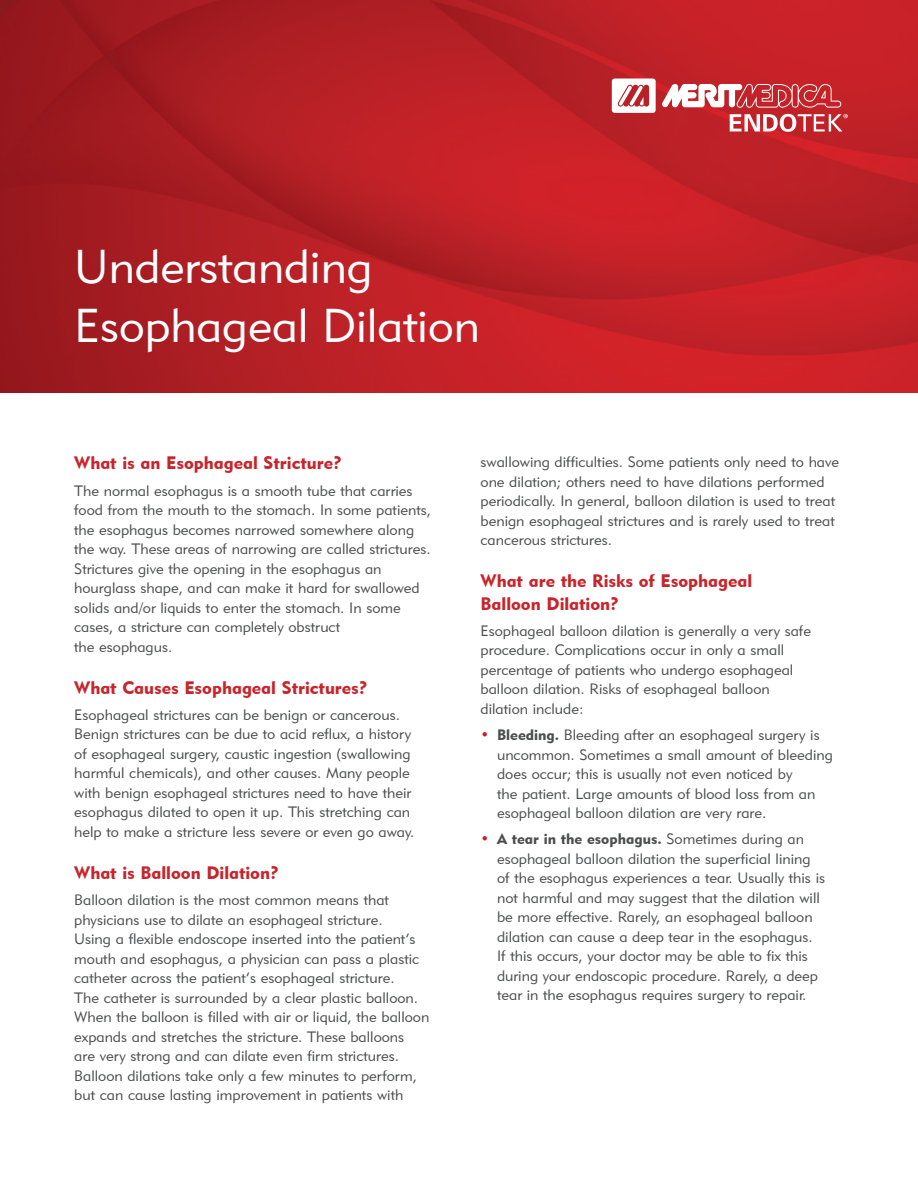
<style>
.page{position:relative;width:918px;height:1188px;background:#fff}
.page>*{position:absolute;margin:0;border:0;box-sizing:border-box;transform-origin:0 0}
.t1{font:47.25px/59.2px "Geometric 415 BT Lite A";color:#fff}
.t2{font:18px/22.5px "Geometric 415 BT Black A";color:#c8242b}
.body_2{font:15px/19.5px "Geometric 415 BT Lite A";color:#4b4c4d}
.s1{color:#c8242b}
.s2{font-family:"Geometric 415 BT Black A"}
</style>
<div class="page">
<img style="left:0;top:0;width:918px;height:392px">
<svg style="left:612px;top:79px;width:44px;height:34px"></svg>
<svg style="left:662px;top:82px;width:186px;height:50px"></svg>
<p class="t1" style="left:74px;top:236px;width:407px">Understanding<br>Esophageal Dilation</p>
<p class="t2" style="left:74px;top:452px;width:269px">What is an Esophageal Stricture?</p>
<p class="body_2" style="left:74px;top:480px;width:358px">The normal esophagus is a smooth tube that carries food from the mouth to the stomach. In some patients, the esophagus becomes narrowed somewhere along the way. These areas of narrowing are called strictures.<br>Strictures give the opening in the esophagus an hourglass shape, and can make it hard for swallowed solids and/or liquids to enter the stomach. In some cases, a stricture can completely obstruct<br>the esophagus.</p>
<p class="t2" style="left:74px;top:676px;width:295px">What Causes Esophageal Strictures?</p>
<p class="body_2" style="left:74px;top:705px;width:342px">Esophageal strictures can be benign or cancerous.<br>Benign strictures can be due to acid reflux, a history of esophageal surgery, caustic ingestion (swallowing harmful chemicals), and other causes. Many people with benign esophageal strictures need to have their esophagus dilated to open it up. This stretching can help to make a stricture less severe or even go away.</p>
<p class="t2" style="left:74px;top:861px;width:206px">What is Balloon Dilation?</p>
<p class="body_2" style="left:74px;top:890px;width:357px">Balloon dilation is the most common means that physicians use to dilate an esophageal stricture.<br>Using a flexible endoscope inserted into the patient’s mouth and esophagus, a physician can pass a plastic catheter across the patient’s esophageal stricture.<br>The catheter is surrounded by a clear plastic balloon.<br>When the balloon is filled with air or liquid, the balloon expands and stretches the stricture. These balloons<br>are very strong and can dilate even firm strictures.<br>Balloon dilations take only a few minutes to perform, but can cause lasting improvement in patients with</p>
<p class="body_2" style="left:481px;top:452px;width:360px">swallowing difficulties. Some patients only need to have one dilation; others need to have dilations performed periodically. In general, balloon dilation is used to treat benign esophageal strictures and is rarely used to treat cancerous strictures.</p>
<p class="t2" style="left:481px;top:569px;width:273px">What are the Risks of Esophageal<br>Balloon Dilation?</p>
<p class="body_2" style="left:481px;top:621px;width:332px">Esophageal balloon dilation is generally a very safe procedure. Complications occur in only a small percentage of patients who undergo esophageal balloon dilation. Risks of esophageal balloon dilation include:</p>
<p class="body_2" style="left:497px;top:725px;width:337px;text-indent:-16px"><span class="s1">•</span> <span class="s2">Bleeding.</span> Bleeding after an esophageal surgery is uncommon. Sometimes a small amount of bleeding does occur; this is usually not even noticed by<br>the patient. Large amounts of blood loss from an esophageal balloon dilation are very rare.</p>
<p class="body_2" style="left:497px;top:829px;width:330px;text-indent:-16px"><span class="s1">•</span> <span class="s2">A tear in the esophagus.</span> Sometimes during an esophageal balloon dilation the superficial lining of the esophagus experiences a tear. Usually this is not harmful and may suggest that the dilation will be more effective. Rarely, an esophageal balloon dilation can cause a deep tear in the esophagus.<br>If this occurs, your doctor may be able to fix this during your endoscopic procedure. Rarely, a deep tear in the esophagus requires surgery to repair.</p>
</div>
